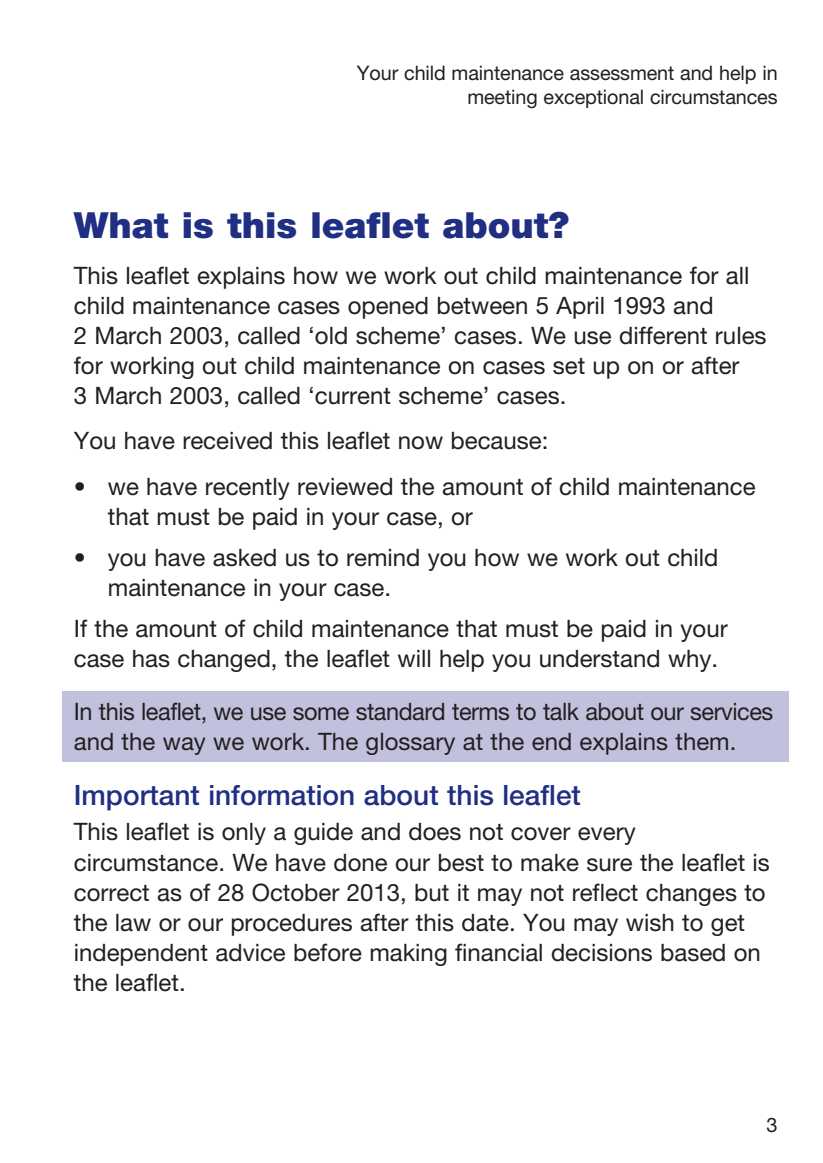
<style>
.page{position:relative;width:823px;height:1163px;background:#fff}
.page>*{position:absolute;margin:0;border:0;box-sizing:border-box;transform-origin:0 0}
.t1{font:900 36px "Helvetica Neue LT";color:#202e84}
.t2{font:500 28px "Helvetica Neue";color:#202e84}
.t3{font:24px/30px "Helvetica Neue LT Pro";color:#231f20}
.t4{font:24px/30px "Helvetica Neue LT Pro";letter-spacing:-.02em;color:#231f20}
.t5{font:20px/24px "Helvetica Neue LT Pro";letter-spacing:-.005em;color:#231f20;text-align:right}
</style>
<div class="page">
<div style="left:62px;top:691px;width:726px;height:70px;background:#c1c1dd"></div>
<p class="t5" style="left:357px;top:62px;width:422px">Your child maintenance assessment and help in meeting exceptional circumstances</p>
<h1 class="t1" style="left:74px;top:213px;width:496px">What is this leaflet about?</h1>
<p class="t3" style="left:74px;top:262px;width:694px">This leaflet explains how we work out child maintenance for all child maintenance cases opened between 5 April 1993 and<br>2 March 2003, called ‘old scheme’ cases. We use different rules for working out child maintenance on cases set up on or after<br>3 March 2003, called ‘current scheme’ cases.</p>
<p class="t3" style="left:74px;top:428px;width:476px">You have received this leaflet now because:</p>
<p class="t3" style="left:108px;top:473px;width:649px;text-indent:-34px">• we have recently reviewed the amount of child maintenance that must be paid in your case, or</p>
<p class="t3" style="left:108px;top:544px;width:611px;text-indent:-34px">• you have asked us to remind you how we work out child maintenance in your case.</p>
<p class="t3" style="left:74px;top:616px;width:655px">If the amount of child maintenance that must be paid in your case has changed, the leaflet will help you understand why.</p>
<p class="t4" style="left:74px;top:698px;width:700px">In this leaflet, we use some standard terms to talk about our services and the way we work. The glossary at the end explains them.</p>
<p class="t2" style="left:74px;top:784px;width:508px">Important information about this leaflet</p>
<p class="t3" style="left:74px;top:819px;width:697px">This leaflet is only a guide and does not cover every circumstance. We have done our best to make sure the leaflet is correct as of 28 October 2013, but it may not reflect changes to the law or our procedures after this date. You may wish to get independent advice before making financial decisions based on the leaflet.</p>
<p class="t5" style="left:766px;top:1114px;width:13px">3</p>
</div>
